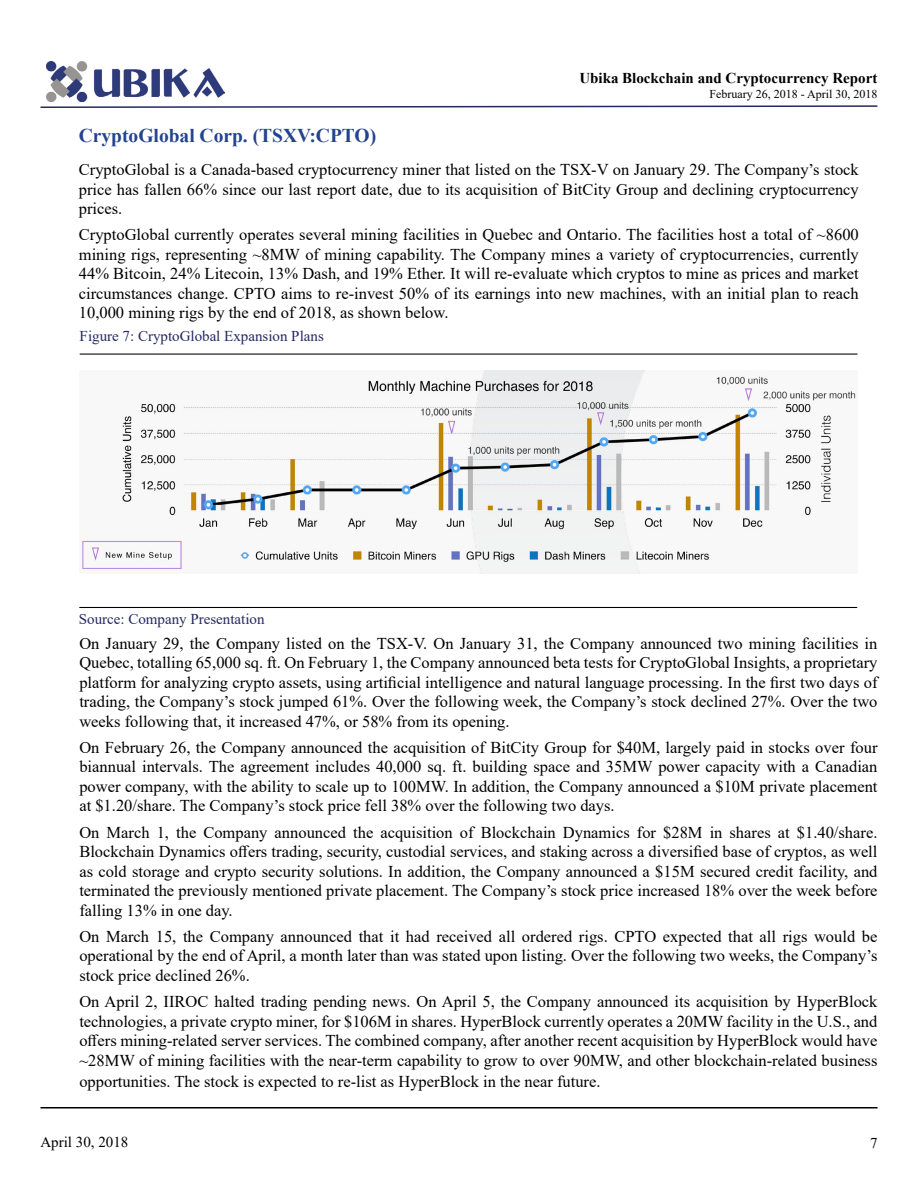
<style>
.page{position:relative;width:918px;height:1188px;background:#fff}
.page>*{position:absolute;margin:0;border:0;box-sizing:border-box;transform-origin:0 0}
.t1{font:700 19.5px "Times New Roman";color:#22438d}
.t2{font:16.5px/19.5px "Times New Roman";color:#000;text-align:justify}
.t3{font:15px "Times New Roman";color:#252960}
.t4{font:700 15px "Times New Roman";color:#000}
.t5{font:15px "Times New Roman";color:#000}
.t6{font:12px "Times New Roman";color:#000}
</style>
<div class="page">
<img style="left:47px;top:61px;width:178px;height:41px">
<svg style="left:40px;top:105px;width:838px;height:3px"></svg>
<hr style="left:40px;top:1107px;width:838px;height:1px;background:#000">
<hr style="left:80px;top:354px;width:778px;height:1px;background:#000">
<img style="left:82px;top:370px;width:774px;height:203px">
<hr style="left:79px;top:607px;width:778px;height:1px;background:#000">
<p class="t4" style="left:579px;top:68px;width:300px">Ubika Blockchain and Cryptocurrency Report</p>
<p class="t6" style="left:709px;top:85px;width:169px">February 26, 2018 - April 30, 2018</p>
<p class="t1" style="left:79px;top:121px;width:299px">CryptoGlobal Corp. (TSXV:CPTO)</p>
<p class="t2" style="left:79px;top:159px;width:782px">CryptoGlobal is a Canada-based cryptocurrency miner that listed on the TSX-V on January 29. The Company’s stock price has fallen 66% since our last report date, due to its acquisition of BitCity Group and declining cryptocurrency prices.</p>
<p class="t2" style="left:79px;top:224px;width:782px">CryptoGlobal currently operates several mining facilities in Quebec and Ontario. The facilities host a total of ~8600 mining rigs, representing ~8MW of mining capability. The Company mines a variety of cryptocurrencies, currently 44% Bitcoin, 24% Litecoin, 13% Dash, and 19% Ether. It will re-evaluate which cryptos to mine as prices and market circumstances change. CPTO aims to re-invest 50% of its earnings into new machines, with an initial plan to reach 10,000 mining rigs by the end of 2018, as shown below.</p>
<p class="t3" style="left:80px;top:325px;width:246px">Figure 7: CryptoGlobal Expansion Plans</p>
<p class="t3" style="left:79px;top:608px;width:187px">Source: Company Presentation</p>
<p class="t2" style="left:79px;top:633px;width:800px">On January 29, the Company listed on the TSX-V. On January 31, the Company announced two mining facilities in Quebec, totalling 65,000 sq. ft. On February 1, the Company announced beta tests for CryptoGlobal Insights, a proprietary platform for analyzing crypto assets, using artificial intelligence and natural language processing. In the first two days of trading, the Company’s stock jumped 61%. Over the following week, the Company’s stock declined 27%. Over the two weeks following that, it increased 47%, or 58% from its opening.</p>
<p class="t2" style="left:79px;top:737px;width:800px">On February 26, the Company announced the acquisition of BitCity Group for $40M, largely paid in stocks over four biannual intervals. The agreement includes 40,000 sq. ft. building space and 35MW power capacity with a Canadian power company, with the ability to scale up to 100MW. In addition, the Company announced a $10M private placement at $1.20/share. The Company’s stock price fell 38% over the following two days.</p>
<p class="t2" style="left:79px;top:822px;width:800px">On March 1, the Company announced the acquisition of Blockchain Dynamics for $28M in shares at $1.40/share.<br>Blockchain Dynamics offers trading, security, custodial services, and staking across a diversified base of cryptos, as well as cold storage and crypto security solutions. In addition, the Company announced a $15M secured credit facility, and terminated the previously mentioned private placement. The Company’s stock price increased 18% over the week before falling 13% in one day.</p>
<p class="t2" style="left:79px;top:926px;width:800px">On March 15, the Company announced that it had received all ordered rigs. CPTO expected that all rigs would be operational by the end of April, a month later than was stated upon listing. Over the following two weeks, the Company’s stock price declined 26%.</p>
<p class="t2" style="left:79px;top:991px;width:800px">On April 2, IIROC halted trading pending news. On April 5, the Company announced its acquisition by HyperBlock technologies, a private crypto miner, for $106M in shares. HyperBlock currently operates a 20MW facility in the U.S., and offers mining-related server services. The combined company, after another recent acquisition by HyperBlock would have ~28MW of mining facilities with the near-term capability to grow to over 90MW, and other blockchain-related business</p>
<p class="t2" style="left:79px;top:1071px;width:523px">opportunities. The stock is expected to re-list as HyperBlock in the near future.</p>
<p class="t5" style="left:40px;top:1132px;width:89px">April 30, 2018</p>
<p class="t5" style="left:870px;top:1132px;width:9px">7</p>
</div>
